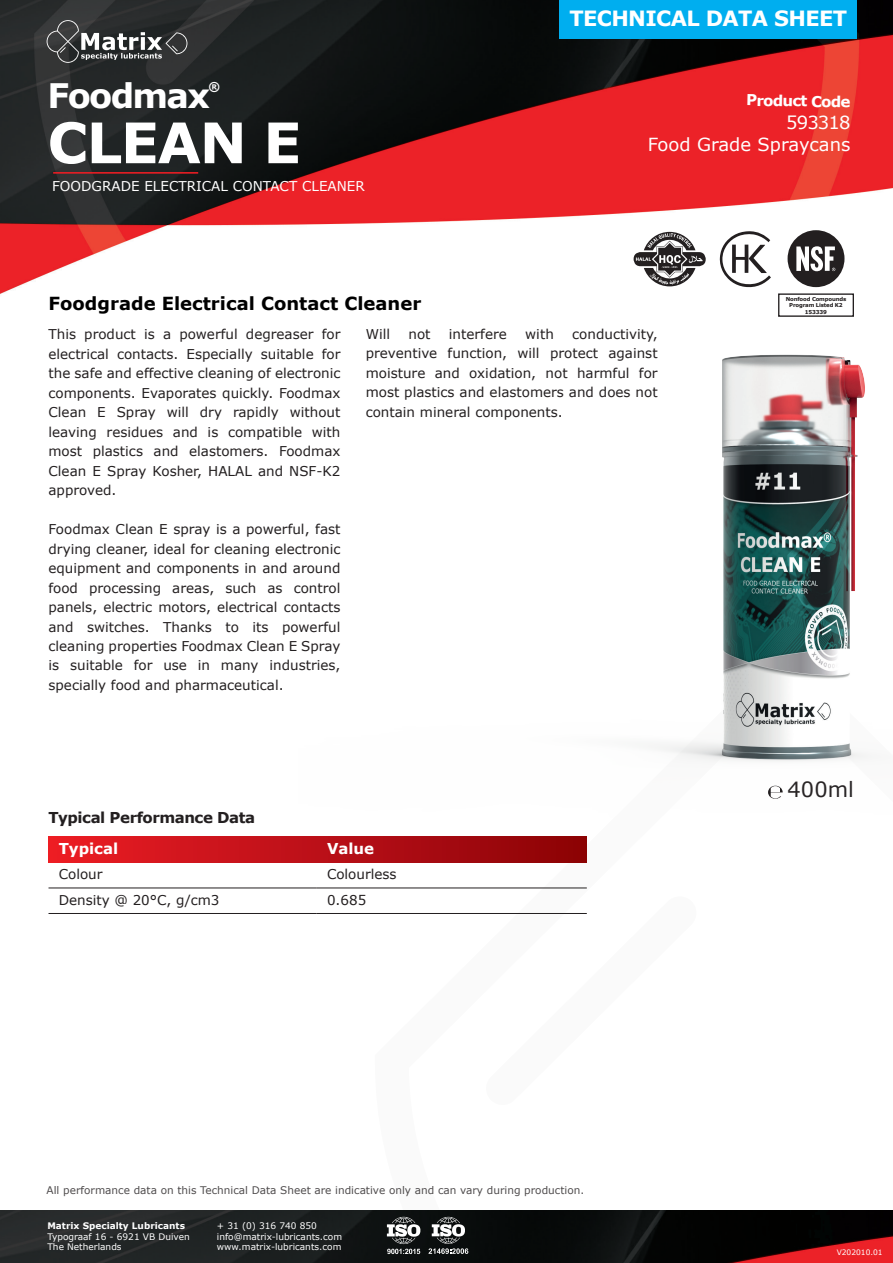
<style>
.page{position:relative;width:893px;height:1263px;background:#fff}
.page>*{position:absolute;margin:0;border:0;box-sizing:border-box;transform-origin:0 0}
.t1{font:700 55.95px "Verdana";letter-spacing:-.025em;color:#fff}
.t2{font:700 33.75px "Verdana";letter-spacing:-.05em;color:#fff}
.t3{font:700 21px "Verdana";letter-spacing:-.03em;color:#fff}
.t4{font:21px "Verdana";color:#231f20}
.t5{font:700 18px "Verdana";color:#000}
.t6{font:18px "Verdana";letter-spacing:-.005em;color:#fff}
.t7{font:700 15px "Verdana";color:#fff}
.t8{font:700 15px "Verdana";letter-spacing:-.03em;color:#231f20}
.t9{font:13.5px/19.5px "Verdana";color:#231f20;text-align:justify}
.t10{font:13.5px "Verdana";color:#fff}
.t11{font:700 12.15px "Verdana";color:#fff}
.t12{font:10.5px "Verdana";color:#231f20}
.t13{font:9px/10.5px "Verdana";color:#fff}
.t14{font:700 9px "Verdana";color:#fff}
.t15{font:7.5px "Verdana";color:#fff}
.t16{font:700 5.4px/6.4px "Verdana";letter-spacing:-.03em;color:#231f20;text-align:center}
</style>
<div class="page">
<img style="left:0;top:0;width:893px;height:294px">
<div style="left:560px;top:0;width:297px;height:38px;background:#00aeef"></div>
<svg style="left:47px;top:20px;width:140px;height:43px;background:#505253"></svg>
<img style="left:0;top:1211px;width:893px;height:52px">
<svg style="left:387px;top:1217px;width:34px;height:37px"></svg>
<svg style="left:428px;top:1217px;width:40px;height:37px"></svg>
<img style="left:298px;top:245px;width:595px;height:618px">
<div style="left:49px;top:837px;width:268px;height:25px;background:linear-gradient(to right,#ed1d23,#ba1018)"></div>
<div style="left:317px;top:837px;width:270px;height:25px;background:linear-gradient(to right,#bb101a,#8b0204)"></div>
<hr style="left:49px;top:888px;width:268px;height:1px;background:#231f20">
<hr style="left:317px;top:888px;width:270px;height:1px;background:#231f20">
<hr style="left:49px;top:913px;width:268px;height:1px;background:#231f20">
<hr style="left:317px;top:913px;width:270px;height:1px;background:#231f20">
<div style="left:778px;top:221px;width:76px;height:76px;background:#fff"></div>
<svg style="left:788px;top:230px;width:56px;height:57px"></svg>
<div style="left:632px;top:221px;width:76px;height:76px;background:#fff"></div>
<svg style="left:634px;top:232px;width:72px;height:54px"></svg>
<div style="left:708px;top:221px;width:76px;height:76px;background:#fff"></div>
<svg style="left:719px;top:231px;width:52px;height:57px"></svg>
<hr style="left:53px;top:172px;width:145px;height:2px;background:#ee1d23">
<svg style="left:768px;top:786px;width:15px;height:13px"></svg>
<h2 class="t2" style="left:47px;top:74px;width:164px">Foodmax</h2>
<p class="t11" style="left:208px;top:79px;width:13px">®</p>
<h1 class="t1" style="left:47px;top:106px;width:255px">CLEAN E</h1>
<p class="t10" style="left:52px;top:178px;width:314px">FOODGRADE ELECTRICAL CONTACT CLEANER</p>
<h3 class="t5" style="left:49px;top:292px;width:374px">Foodgrade Electrical Contact Cleaner</h3>
<h3 class="t3" style="left:569px;top:5px;width:279px">TECHNICAL DATA SHEET</h3>
<p class="t7" style="left:747px;top:90px;width:106px;rotate:1deg">Product Code</p>
<h3 class="t6" style="left:786px;top:111px;width:66px">593318</h3>
<h3 class="t6" style="left:648px;top:133px;width:204px">Food Grade Spraycans</h3>
<p class="t16" style="left:786px;top:296px;width:62px">Nonfood Compounds<br>Program Listed K2<br>153339</p>
<p class="t9" style="left:49px;top:325px;width:293px">This product is a powerful degreaser for electrical contacts. Especially suitable for the safe and effective cleaning of electronic components. Evaporates quickly. Foodmax Clean E Spray will dry rapidly without leaving residues and is compatible with most plastics and elastomers. Foodmax Clean E Spray Kosher, HALAL and NSF-K2 approved.</p>
<p class="t9" style="left:49px;top:519px;width:293px">Foodmax Clean E spray is a powerful, fast drying cleaner, ideal for cleaning electronic equipment and components in and around food processing areas, such as control panels, electric motors, electrical contacts and switches. Thanks to its powerful cleaning properties Foodmax Clean E Spray is suitable for use in many industries, specially food and pharmaceutical.</p>
<p class="t9" style="left:366px;top:324px;width:26px">Will</p>
<p class="t9" style="left:408px;top:324px;width:24px">not</p>
<p class="t9" style="left:449px;top:324px;width:59px">interfere</p>
<p class="t9" style="left:525px;top:324px;width:30px">with</p>
<p class="t9" style="left:366px;top:324px;width:293px;text-indent:207px">conductivity, preventive function, will protect against moisture and oxidation, not harmful for most plastics and elastomers and does not contain mineral components.</p>
<p class="t8" style="left:49px;top:807px;width:208px">Typical Performance Data</p>
<p class="t7" style="left:59px;top:838px;width:61px">Typical</p>
<p class="t7" style="left:327px;top:838px;width:49px">Value</p>
<p class="t9" style="left:59px;top:865px;width:45px">Colour</p>
<p class="t9" style="left:327px;top:865px;width:71px">Colourless</p>
<p class="t9" style="left:59px;top:890px;width:162px">Density @ 20°C, g/cm3</p>
<p class="t9" style="left:327px;top:890px;width:41px">0.685</p>
<p class="t12" style="left:47px;top:1183px;width:539px">All performance data on this Technical Data Sheet are indicative only and can vary during production.</p>
<p class="t14" style="left:47px;top:1220px;width:139px">Matrix Specialty Lubricants</p>
<p class="t13" style="left:47px;top:1231px;width:144px">Typograaf 16 - 6921 VB Duiven<br>The Netherlands</p>
<p class="t13" style="left:217px;top:1221px;width:127px">+ 31 (0) 316 740 850 info@matrix-lubricants.com www.matrix-lubricants.com</p>
<h3 class="t4" style="left:788px;top:776px;width:68px">400ml</h3>
<p class="t15" style="left:837px;top:1247px;width:48px">V202010.01</p>
</div>
